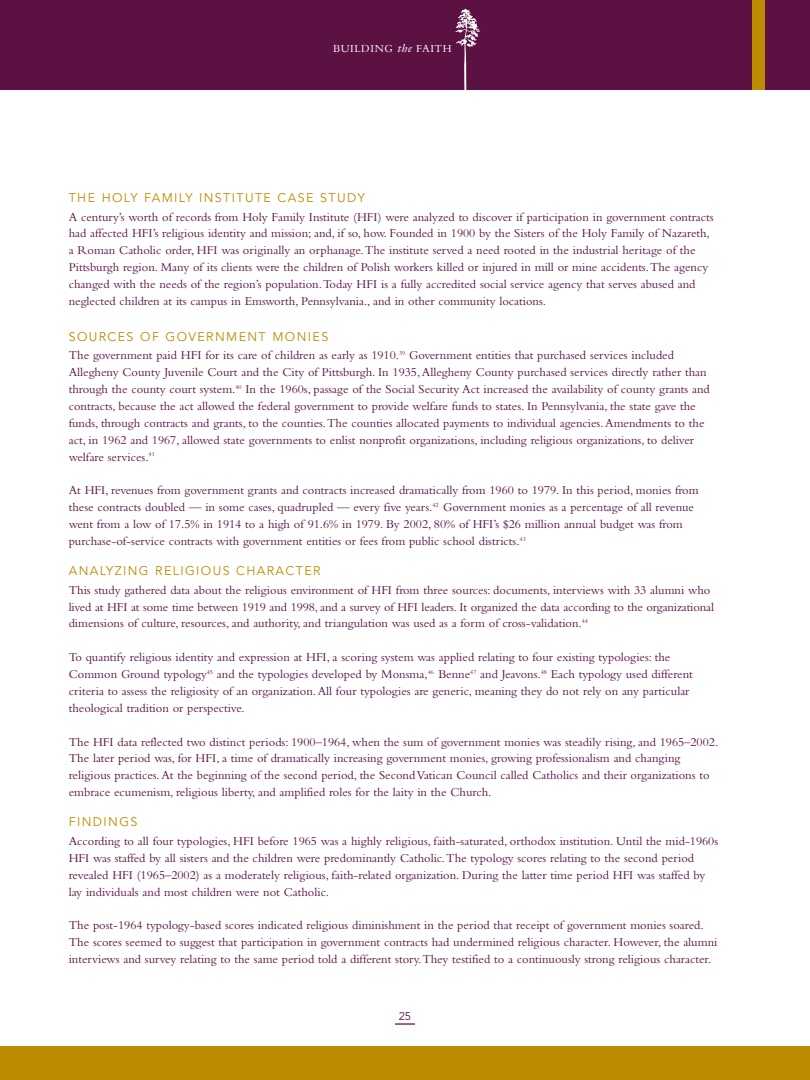
<style>
.page{position:relative;width:810px;height:1080px;background:#fff}
.page>*{position:absolute;margin:0;border:0;box-sizing:border-box;transform-origin:0 0}
.t1{font:12.5px/16.9px "Bembo";color:#5b1242}
.t2{font:12.5px "Avenir";letter-spacing:.11em;color:#bd8b00}
.t3{font:11.25px "Bembo";letter-spacing:.05em;color:#fff}
.t4{font:11.25px "Avenir";color:#5b1242}
.s1{font-family:"Galliard";font-style:italic}
</style>
<div class="page">
<div style="left:0;top:0;width:810px;height:90px;background:#5b1242"></div>
<svg style="left:455px;top:9px;width:25px;height:81px"></svg>
<div style="left:0;top:1046px;width:810px;height:34px;background:#bd8b00"></div>
<div style="left:752px;top:0;width:13px;height:90px;background:#bd8b00"></div>
<hr style="left:395px;top:1023px;width:20px;height:2px;background:#5b1242">
<p class="t3" style="left:333px;top:45px;width:120px">BUILDING <span class="s1">the</span> FAITH</p>
<p class="t2" style="left:69px;top:192px;width:298px">THE HOLY FAMILY INSTITUTE CASE STUDY</p>
<p class="t1" style="left:69px;top:209px;width:646px">A century’s worth of records from Holy Family Institute (HFI) were analyzed to discover if participation in government contracts had affected HFI’s religious identity and mission; and, if so, how. Founded in 1900 by the Sisters of the Holy Family of Nazareth, a Roman Catholic order, HFI was originally an orphanage.The institute served a need rooted in the industrial heritage of the Pittsburgh region. Many of its clients were the children of Polish workers killed or injured in mill or mine accidents.The agency changed with the needs of the region’s population.Today HFI is a fully accredited social service agency that serves abused and neglected children at its campus in Emsworth, Pennsylvania., and in other community locations.</p>
<p class="t2" style="left:69px;top:331px;width:261px">SOURCES OF GOVERNMENT MONIES</p>
<p class="t1" style="left:69px;top:348px;width:643px">The government paid HFI for its care of children as early as 1910.<sup>39</sup> Government entities that purchased services included Allegheny County Juvenile Court and the City of Pittsburgh. In 1935,Allegheny County purchased services directly rather than through the county court system.<sup>40</sup> In the 1960s, passage of the Social Security Act increased the availability of county grants and contracts, because the act allowed the federal government to provide welfare funds to states. In Pennsylvania, the state gave the funds, through contracts and grants, to the counties.The counties allocated payments to individual agencies.Amendments to the act, in 1962 and 1967, allowed state governments to enlist nonprofit organizations, including religious organizations, to deliver welfare services.<sup>41</sup></p>
<p class="t1" style="left:69px;top:483px;width:631px">At HFI, revenues from government grants and contracts increased dramatically from 1960 to 1979. In this period, monies from these contracts doubled — in some cases, quadrupled — every five years.<sup>42</sup> Government monies as a percentage of all revenue went from a low of 17.5% in 1914 to a high of 91.6% in 1979. By 2002, 80% of HFI’s $26 million annual budget was from purchase-of-service contracts with government entities or fees from public school districts.<sup>43</sup></p>
<p class="t2" style="left:69px;top:566px;width:253px">ANALYZING RELIGIOUS CHARACTER</p>
<p class="t1" style="left:69px;top:582px;width:647px">This study gathered data about the religious environment of HFI from three sources: documents, interviews with 33 alumni who lived at HFI at some time between 1919 and 1998, and a survey of HFI leaders. It organized the data according to the organizational dimensions of culture, resources, and authority, and triangulation was used as a form of cross-validation.<sup>44</sup></p>
<p class="t1" style="left:69px;top:650px;width:626px">To quantify religious identity and expression at HFI, a scoring system was applied relating to four existing typologies: the Common Ground typology<sup>45</sup> and the typologies developed by Monsma,<sup>46</sup> Benne<sup>47</sup> and Jeavons.<sup>48</sup> Each typology used different criteria to assess the religiosity of an organization.All four typologies are generic, meaning they do not rely on any particular theological tradition or perspective.</p>
<p class="t1" style="left:69px;top:734px;width:651px">The HFI data reflected two distinct periods: 1900–1964, when the sum of government monies was steadily rising, and 1965–2002.<br>The later period was, for HFI, a time of dramatically increasing government monies, growing professionalism and changing religious practices.At the beginning of the second period, the Second Vatican Council called Catholics and their organizations to embrace ecumenism, religious liberty, and amplified roles for the laity in the Church.</p>
<p class="t2" style="left:69px;top:817px;width:70px">FINDINGS</p>
<p class="t1" style="left:69px;top:834px;width:651px">According to all four typologies, HFI before 1965 was a highly religious, faith-saturated, orthodox institution. Until the mid-1960s HFI was staffed by all sisters and the children were predominantly Catholic.The typology scores relating to the second period revealed HFI (1965–2002) as a moderately religious, faith-related organization. During the latter time period HFI was staffed by lay individuals and most children were not Catholic.</p>
<p class="t1" style="left:69px;top:918px;width:650px">The post-1964 typology-based scores indicated religious diminishment in the period that receipt of government monies soared.<br>The scores seemed to suggest that participation in government contracts had undermined religious character. However, the alumni interviews and survey relating to the same period told a different story.They testified to a continuously strong religious character.</p>
<p class="t4" style="left:399px;top:1011px;width:14px">25</p>
</div>
